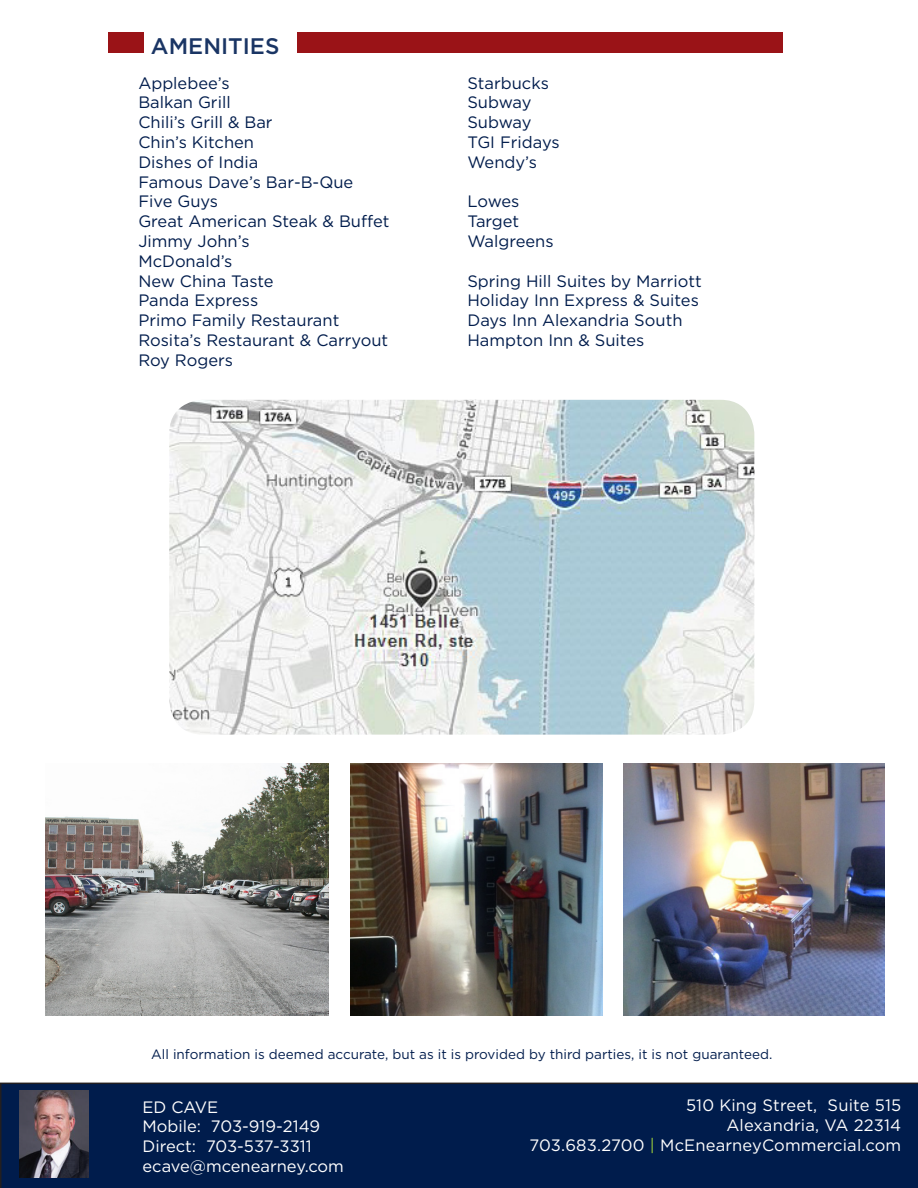
<style>
.page{position:relative;width:918px;height:1188px;background:#fff}
.page>*{position:absolute;margin:0;border:0;box-sizing:border-box;transform-origin:0 0}
.Subheading_with_line{font:500 22.5px "Gotham";color:#1a3564}
.t1{font:16.5px "Gotham";color:#001c4c}
.t2{font:16.5px "Gotham";color:#fff}
.t3{font:13.5px "Gotham";color:#001c4c}
.s1{color:#99ca3b}
</style>
<div class="page">
<img style="left:45px;top:764px;width:284px;height:252px">
<img style="left:169px;top:400px;width:585px;height:335px">
<div style="left:108px;top:33px;width:35px;height:20px;background:#9a1317"></div>
<div style="left:297px;top:33px;width:486px;height:20px;background:#9a1317"></div>
<div style="left:0;top:1083px;width:918px;height:105px;background:#001c4c"></div>
<img style="left:19px;top:1091px;width:69px;height:87px">
<img style="left:351px;top:764px;width:252px;height:252px">
<img style="left:623px;top:764px;width:262px;height:252px">
<p class="Subheading_with_line" style="left:151px;top:31px;width:130px">AMENITIES</p>
<p class="t1" style="left:138px;top:72px;width:93px">Applebee’s</p>
<p class="t1" style="left:138px;top:92px;width:94px">Balkan Grill</p>
<p class="t1" style="left:138px;top:112px;width:136px">Chili’s Grill &amp; Bar</p>
<p class="t1" style="left:138px;top:132px;width:117px">Chin’s Kitchen</p>
<p class="t1" style="left:138px;top:151px;width:122px">Dishes of India</p>
<p class="t1" style="left:138px;top:171px;width:216px">Famous Dave’s Bar-B-Que</p>
<p class="t1" style="left:138px;top:191px;width:81px">Five Guys</p>
<p class="t1" style="left:138px;top:211px;width:253px">Great American Steak &amp; Buffet</p>
<p class="t1" style="left:138px;top:231px;width:113px">Jimmy John’s</p>
<p class="t1" style="left:138px;top:250px;width:96px">McDonald’s</p>
<p class="t1" style="left:138px;top:270px;width:137px">New China Taste</p>
<p class="t1" style="left:138px;top:290px;width:121px">Panda Express</p>
<p class="t1" style="left:138px;top:310px;width:203px">Primo Family Restaurant</p>
<p class="t1" style="left:138px;top:330px;width:251px">Rosita’s Restaurant &amp; Carryout</p>
<p class="t1" style="left:138px;top:349px;width:96px">Roy Rogers</p>
<p class="t1" style="left:467px;top:72px;width:83px">Starbucks</p>
<p class="t1" style="left:467px;top:92px;width:66px">Subway</p>
<p class="t1" style="left:467px;top:112px;width:66px">Subway</p>
<p class="t1" style="left:467px;top:132px;width:94px">TGI Fridays</p>
<p class="t1" style="left:467px;top:151px;width:71px">Wendy’s</p>
<p class="t1" style="left:467px;top:191px;width:54px">Lowes</p>
<p class="t1" style="left:467px;top:211px;width:53px">Target</p>
<p class="t1" style="left:467px;top:231px;width:88px">Walgreens</p>
<p class="t1" style="left:467px;top:270px;width:236px">Spring Hill Suites by Marriott</p>
<p class="t1" style="left:467px;top:290px;width:233px">Holiday Inn Express &amp; Suites</p>
<p class="t1" style="left:467px;top:310px;width:217px">Days Inn Alexandria South</p>
<p class="t1" style="left:467px;top:330px;width:178px">Hampton Inn &amp; Suites</p>
<p class="t3" style="left:151px;top:1046px;width:623px">All information is deemed accurate, but as it is provided by third parties, it is not guaranteed.</p>
<p class="t2" style="left:142px;top:1096px;width:77px">ED CAVE</p>
<p class="t2" style="left:142px;top:1116px;width:179px">Mobile: 703-919-2149</p>
<p class="t2" style="left:142px;top:1136px;width:171px">Direct: 703-537-3311</p>
<p class="t2" style="left:142px;top:1156px;width:203px">ecave@mcenearney.com</p>
<p class="t2" style="left:686px;top:1095px;width:217px">510 King Street, Suite 515</p>
<p class="t2" style="left:726px;top:1115px;width:176px">Alexandria, VA 22314</p>
<p class="t2" style="left:530px;top:1135px;width:373px">703.683.2700 <span class="s1">|</span> McEnearneyCommercial.com</p>
</div>
